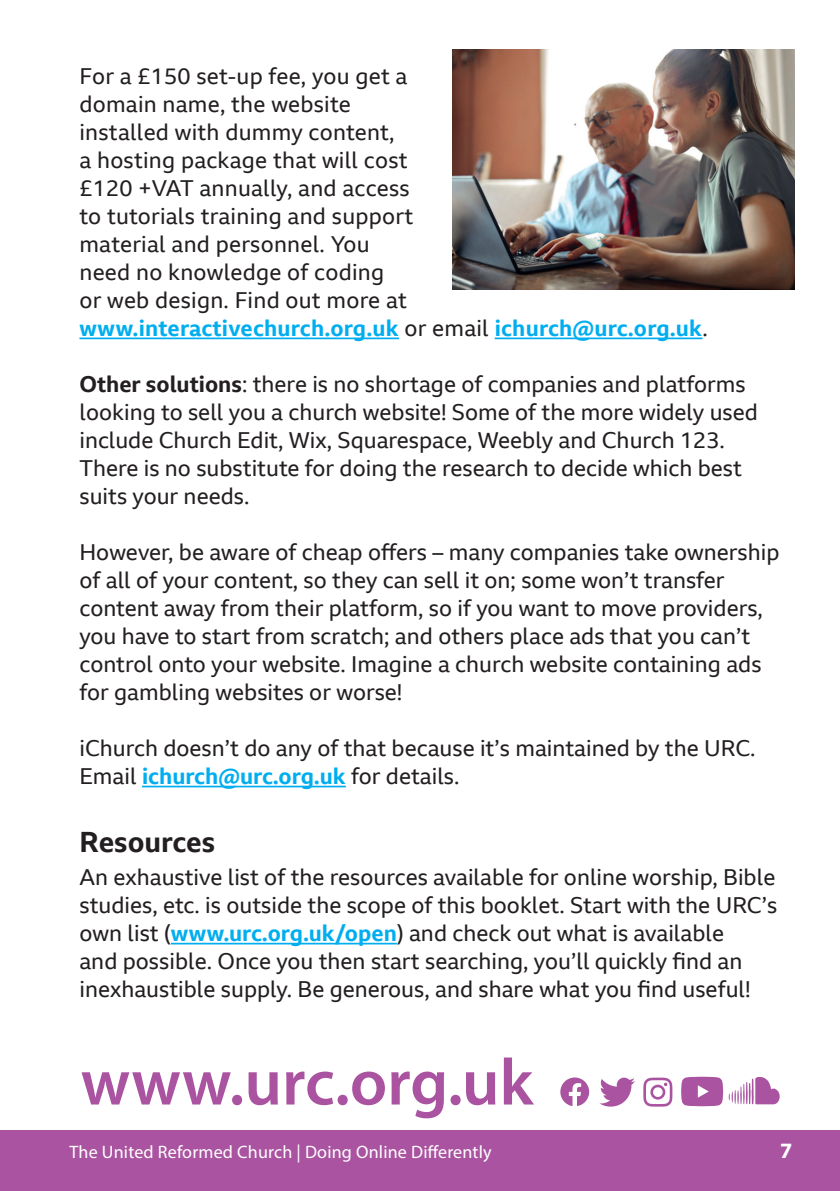
<style>
.page{position:relative;width:840px;height:1191px;background:#fff}
.page>*{position:absolute;margin:0;border:0;box-sizing:border-box;transform-origin:0 0}
.t1{font:700 28px "BBC Reith Sans";color:#231f20}
.t2{font:22px/28px "BBC Reith Sans";color:#231f20}
.t3{font:700 22px "Myriad Pro";color:#fff}
.t4{font:18px "Myriad Pro";letter-spacing:.01em;color:#fff}
.s1{font-weight:700;color:#00aeef}
.s2{font-weight:700}
</style>
<div class="page">
<div style="left:1px;top:1130px;width:838px;height:61px;background:#aa54a1"></div>
<hr style="left:0;top:1130px;width:1px;height:61px;background:#aa54a1">
<hr style="left:79px;top:337px;width:320px;height:2px;background:#00aeef">
<hr style="left:494px;top:337px;width:208px;height:2px;background:#00aeef">
<hr style="left:142px;top:785px;width:203px;height:2px;background:#00aeef">
<hr style="left:171px;top:942px;width:225px;height:2px;background:#00aeef">
<svg style="left:81px;top:1072px;width:149px;height:32px"></svg>
<div style="left:232px;top:1094px;width:10px;height:11px;background:#aa54a1;border-radius:50%"></div>
<svg style="left:248px;top:1072px;width:30px;height:33px"></svg>
<svg style="left:286px;top:1071px;width:47px;height:34px"></svg>
<div style="left:337px;top:1094px;width:10px;height:11px;background:#aa54a1;border-radius:50%"></div>
<svg style="left:352px;top:1071px;width:32px;height:34px"></svg>
<svg style="left:391px;top:1071px;width:53px;height:47px"></svg>
<div style="left:450px;top:1094px;width:10px;height:11px;background:#aa54a1;border-radius:50%"></div>
<svg style="left:466px;top:1072px;width:29px;height:33px"></svg>
<svg style="left:503px;top:1057px;width:30px;height:47px"></svg>
<svg style="left:560px;top:1077px;width:29px;height:29px"></svg>
<svg style="left:599px;top:1077px;width:35px;height:29px"></svg>
<svg style="left:643px;top:1077px;width:29px;height:29px"></svg>
<svg style="left:681px;top:1076px;width:41px;height:30px"></svg>
<svg style="left:728px;top:1077px;width:51px;height:27px"></svg>
<img style="left:452px;top:50px;width:342px;height:239px">
<p class="t2" style="left:79px;top:62px;width:629px">For a £150 set-up fee, you get a<br>domain name, the website<br>installed with dummy content,<br>a hosting package that will cost<br>£120 +VAT annually, and access<br>to tutorials training and support<br>material and personnel. You<br>need no knowledge of coding<br>or web design. Find out more at <span class="s1">www.interactivechurch.org.uk</span> or email <span class="s1">ichurch@urc.org.uk</span>.</p>
<p class="t2" style="left:79px;top:370px;width:679px"><span class="s2">Other solutions</span>: there is no shortage of companies and platforms looking to sell you a church website! Some of the more widely used include Church Edit, Wix, Squarespace, Weebly and Church 123.<br>There is no substitute for doing the research to decide which best suits your needs.</p>
<p class="t2" style="left:79px;top:538px;width:701px">However, be aware of cheap offers – many companies take ownership of all of your content, so they can sell it on; some won’t transfer content away from their platform, so if you want to move providers, you have to start from scratch; and others place ads that you can’t control onto your website. Imagine a church website containing ads for gambling websites or worse!</p>
<p class="t2" style="left:79px;top:734px;width:677px">iChurch doesn’t do any of that because it’s maintained by the URC.<br>Email <span class="s1">ichurch@urc.org.uk</span> for details.</p>
<p class="t1" style="left:79px;top:823px;width:137px">Resources</p>
<p class="t2" style="left:79px;top:863px;width:699px">An exhaustive list of the resources available for online worship, Bible studies, etc. is outside the scope of this booklet. Start with the URC’s own list (<span class="s1">www.urc.org.uk/open</span>) and check out what is available<br>and possible. Once you then start searching, you’ll quickly find an inexhaustible supply. Be generous, and share what you find useful!</p>
<p class="t4" style="left:69px;top:1140px;width:423px">The United Reformed Church | Doing Online Differently</p>
<p class="t3" style="left:779px;top:1136px;width:14px">7</p>
</div>
